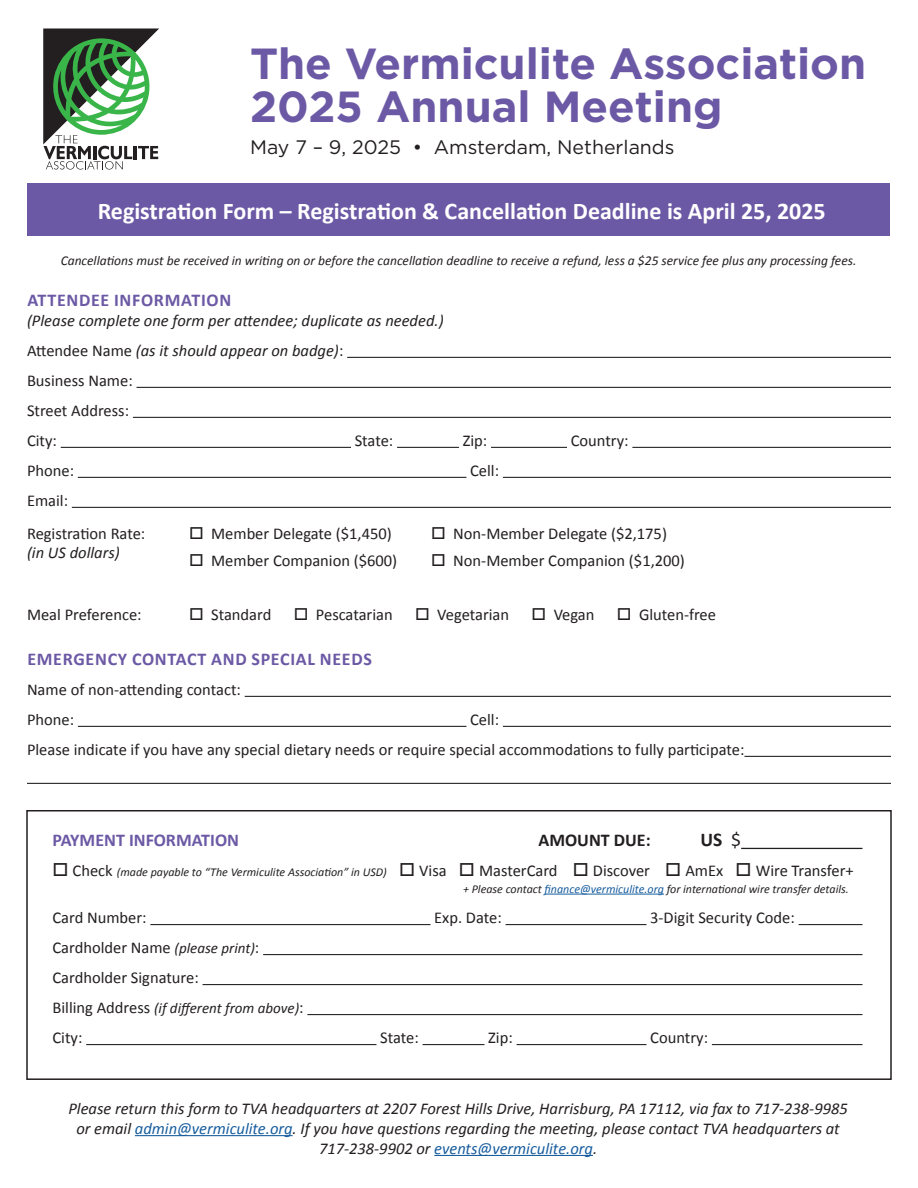
<style>
.page{position:relative;width:918px;height:1188px;background:#fff}
.page>*{position:absolute;margin:0;border:0;box-sizing:border-box;transform-origin:0 0}
.t1{font:700 43.5px "Gotham";color:#6c59a5}
.t2{font:700 24px "Calibri";color:#fff}
.t3{font:19.5px "Gotham";color:#231f20}
.t4{font:700 19.5px "Calibri";color:#231f20}
.t5{font:700 18px "Calibri";letter-spacing:.04em;color:#6c59a5}
.t6{font:700 18px "Calibri";color:#6c59a5}
.t7{font:700 18px "Calibri";color:#231f20}
.t8{font:16.5px/30px "Calibri";color:#231f20}
.t9{font:italic 16.5px "Calibri";color:#231f20}
.t10{font:italic 16.5px "Calibri";color:#175d9e}
.t11{font:italic 15px "Calibri";color:#231f20}
.t12{font:italic 13.5px "Calibri";color:#231f20}
.t13{font:italic 12px "Calibri";color:#231f20}
.s1{font-style:italic}
.s2{font-weight:400}
.s3{font-style:normal;font-size:16.5px}
.s4{color:#175d9e}
.s5{font-style:italic;font-size:15px}
.s6{color:#231f20}
</style>
<div class="page">
<hr style="left:135px;top:1135px;width:158px;height:1px;background:#175d9e">
<hr style="left:434px;top:1155px;width:159px;height:1px;background:#175d9e">
<div style="left:28px;top:184px;width:862px;height:52px;background:#6c59a5"></div>
<div style="left:26px;top:810px;width:866px;height:270px;border:2px solid #231f20"></div>
<hr style="left:741px;top:848px;width:122px;height:1px;background:#231f20">
<hr style="left:545px;top:894px;width:119px;height:1px;background:#175d9e">
<hr style="left:150px;top:924px;width:280px;height:1px;background:#231f20">
<hr style="left:506px;top:924px;width:141px;height:1px;background:#231f20">
<hr style="left:799px;top:924px;width:63px;height:1px;background:#231f20">
<hr style="left:263px;top:954px;width:600px;height:1px;background:#231f20">
<hr style="left:203px;top:984px;width:659px;height:1px;background:#231f20">
<hr style="left:307px;top:1014px;width:556px;height:1px;background:#231f20">
<hr style="left:86px;top:1044px;width:291px;height:1px;background:#231f20">
<hr style="left:423px;top:1044px;width:61px;height:1px;background:#231f20">
<hr style="left:517px;top:1044px;width:129px;height:1px;background:#231f20">
<hr style="left:712px;top:1044px;width:150px;height:1px;background:#231f20">
<hr style="left:347px;top:357px;width:544px;height:1px;background:#231f20">
<hr style="left:136px;top:387px;width:755px;height:1px;background:#231f20">
<hr style="left:133px;top:417px;width:758px;height:1px;background:#231f20">
<hr style="left:61px;top:447px;width:290px;height:1px;background:#231f20">
<hr style="left:397px;top:447px;width:62px;height:1px;background:#231f20">
<hr style="left:491px;top:447px;width:76px;height:1px;background:#231f20">
<hr style="left:632px;top:447px;width:259px;height:1px;background:#231f20">
<hr style="left:78px;top:477px;width:388px;height:1px;background:#231f20">
<hr style="left:503px;top:477px;width:388px;height:1px;background:#231f20">
<hr style="left:72px;top:507px;width:819px;height:1px;background:#231f20">
<hr style="left:245px;top:696px;width:646px;height:1px;background:#231f20">
<hr style="left:78px;top:726px;width:388px;height:1px;background:#231f20">
<hr style="left:503px;top:726px;width:388px;height:1px;background:#231f20">
<hr style="left:744px;top:756px;width:147px;height:1px;background:#231f20">
<hr style="left:27px;top:783px;width:864px;height:1px;background:#231f20">
<svg style="left:43px;top:28px;width:116px;height:142px"></svg>
<p class="t1" style="left:250px;top:34px;width:618px">The Vermiculite Association</p>
<p class="t1" style="left:250px;top:78px;width:474px">2025 Annual Meeting</p>
<p class="t3" style="left:250px;top:135px;width:426px">May 7 – 9, 2025 • Amsterdam, Netherlands</p>
<p class="t2" style="left:98px;top:196px;width:729px">Registration Form – Registration &amp; Cancellation Deadline is April 25, 2025</p>
<p class="t12" style="left:61px;top:252px;width:797px">Cancellations must be received in writing on or before the cancellation deadline to receive a refund, less a $25 service fee plus any processing fees.</p>
<p class="t5" style="left:27px;top:289px;width:205px">ATTENDEE INFORMATION</p>
<p class="t9" style="left:27px;top:310px;width:418px">(Please complete one form per attendee; duplicate as needed.)</p>
<p class="t8" style="left:27px;top:335px;width:318px">Attendee Name <span class="s1">(as it should appear on badge)</span>:<br>Business Name:</p>
<p class="t8" style="left:27px;top:395px;width:104px">Street Address:</p>
<p class="t8" style="left:27px;top:425px;width:31px">City:</p>
<p class="t8" style="left:355px;top:425px;width:40px">State:</p>
<p class="t8" style="left:463px;top:425px;width:26px">Zip:</p>
<p class="t8" style="left:571px;top:425px;width:59px">Country:</p>
<p class="t8" style="left:27px;top:455px;width:49px">Phone:</p>
<p class="t8" style="left:470px;top:455px;width:30px">Cell:</p>
<p class="t8" style="left:27px;top:485px;width:43px">Email:</p>
<p class="t8" style="left:27px;top:518px;width:120px">Registration Rate:</p>
<p class="t8" style="left:189px;top:518px;width:204px">□ Member Delegate ($1,450)</p>
<p class="t8" style="left:431px;top:518px;width:237px">□ Non-Member Delegate ($2,175)</p>
<p class="t9" style="left:27px;top:542px;width:94px">(in US dollars)</p>
<p class="t8" style="left:189px;top:545px;width:210px">□ Member Companion ($600)</p>
<p class="t8" style="left:431px;top:545px;width:255px">□ Non-Member Companion ($1,200)</p>
<p class="t8" style="left:27px;top:599px;width:116px">Meal Preference:</p>
<p class="t8" style="left:189px;top:599px;width:84px">□ Standard</p>
<p class="t8" style="left:294px;top:599px;width:100px">□ Pescatarian</p>
<p class="t8" style="left:415px;top:599px;width:95px">□ Vegetarian</p>
<p class="t8" style="left:532px;top:599px;width:64px">□ Vegan</p>
<p class="t8" style="left:617px;top:599px;width:101px">□ Gluten-free</p>
<p class="t5" style="left:27px;top:647px;width:346px">EMERGENCY CONTACT AND SPECIAL NEEDS</p>
<p class="t8" style="left:27px;top:674px;width:215px">Name of non-attending contact:<br>Phone:</p>
<p class="t8" style="left:27px;top:704px;width:719px;text-indent:443px">Cell:<br>Please indicate if you have any special dietary needs or require special accommodations to fully participate:</p>
<p class="t6" style="left:52px;top:829px;width:188px">PAYMENT INFORMATION</p>
<p class="t7" style="left:538px;top:829px;width:114px">AMOUNT DUE:</p>
<p class="t4" style="left:700px;top:828px;width:42px">US <span class="s2">$</span></p>
<p class="t13" style="left:52px;top:865px;width:803px">□ <span class="s3">Check</span> (made payable to “The Vermiculite Association” in USD) □ <span class="s3">Visa</span> □ <span class="s3">MasterCard</span> □ <span class="s3">Discover</span> □ <span class="s3">AmEx</span> □ <span class="s3">Wire Transfer+</span></p>
<p class="t13" style="left:463px;top:881px;width:387px">+ Please contact <span class="s4">finance@vermiculite.org</span> for international wire transfer details.</p>
<p class="t8" style="left:52px;top:902px;width:96px">Card Number:</p>
<p class="t8" style="left:434px;top:902px;width:69px">Exp. Date:</p>
<p class="t8" style="left:650px;top:902px;width:146px">3-Digit Security Code:</p>
<p class="t8" style="left:52px;top:932px;width:208px">Cardholder Name <span class="s5">(please print)</span>:<br>Cardholder Signature:</p>
<p class="t11" style="left:52px;top:998px;width:253px"><span class="s3">Billing Address</span> (if different from above)<span class="s3">:</span></p>
<p class="t8" style="left:52px;top:1022px;width:31px">City:</p>
<p class="t8" style="left:380px;top:1022px;width:40px">State:</p>
<p class="t8" style="left:488px;top:1022px;width:26px">Zip:</p>
<p class="t8" style="left:650px;top:1022px;width:59px">Country:</p>
<p class="t9" style="left:68px;top:1098px;width:781px">Please return this form to TVA headquarters at 2207 Forest Hills Drive, Harrisburg, PA 17112, via fax to 717-238-9985</p>
<p class="t9" style="left:76px;top:1118px;width:765px">or email <span class="s4">admin@vermiculite.org</span>. If you have questions regarding the meeting, please contact TVA headquarters at</p>
<p class="t10" style="left:319px;top:1138px;width:280px"><span class="s6">717-238-9902 or</span> events@vermiculite.org<span class="s6">.</span></p>
</div>
